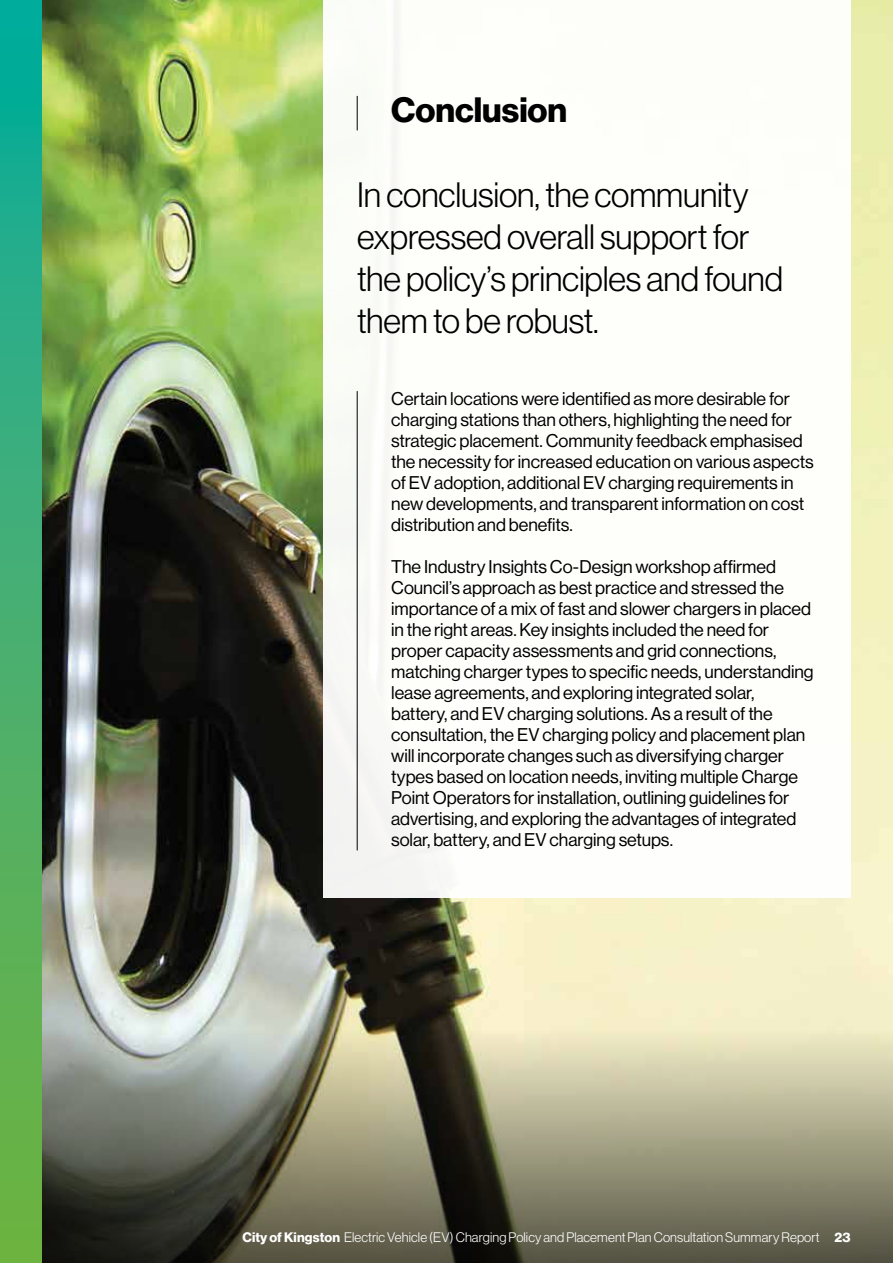
<style>
.page{position:relative;width:893px;height:1263px;background:#fff}
.page>*{position:absolute;margin:0;border:0;box-sizing:border-box;transform-origin:0 0}
.t1{font:34.5px/42px "N Haas Grotesk DS Pro 45 Lt";letter-spacing:-.005em;color:#000}
.t2{font:34.5px "N Haas Grotesk DS Pro 75 Bd";color:#000}
.t3{font:18px/21px "N Haas Grotesk DS Pro 55 Rg";color:#000}
.t4{font:13.5px "N Haas Grotesk DS Pro 45 Lt";letter-spacing:.01em;color:#fff}
.s1{font-family:"N Haas Grotesk DS Pro 75 Bd"}
</style>
<div class="page">
<svg style="left:0;top:0;width:43px;height:1263px;background:#41ad6e"></svg>
<img style="left:43px;top:0;width:850px;height:1029px">
<svg style="left:43px;top:1029px;width:850px;height:234px;background:#83826d"></svg>
<div style="left:323px;top:0;width:527px;height:897px;background:#fff"></div>
<hr style="left:357px;top:96px;width:1px;height:34px;background:#000">
<hr style="left:357px;top:391px;width:1px;height:459px;background:#000">
<h1 class="t2" style="left:391px;top:90px;width:178px">Conclusion</h1>
<h1 class="t1" style="left:357px;top:174px;width:427px">In conclusion, the community expressed overall support for the policy’s principles and found them to be robust.</h1>
<p class="t3" style="left:391px;top:388px;width:424px">Certain locations were identified as more desirable for charging stations than others, highlighting the need for strategic placement. Community feedback emphasised the necessity for increased education on various aspects of EV adoption, additional EV charging requirements in new developments, and transparent information on cost distribution and benefits.</p>
<p class="t3" style="left:391px;top:557px;width:424px">The Industry Insights Co-Design workshop affirmed Council’s approach as best practice and stressed the importance of a mix of fast and slower chargers in placed in the right areas. Key insights included the need for proper capacity assessments and grid connections, matching charger types to specific needs, understanding lease agreements, and exploring integrated solar, battery, and EV charging solutions. As a result of the consultation, the EV charging policy and placement plan will incorporate changes such as diversifying charger types based on location needs, inviting multiple Charge Point Operators for installation, outlining guidelines for advertising, and exploring the advantages of integrated solar, battery, and EV charging setups.</p>
<p class="t4" style="left:242px;top:1229px;width:610px"><span class="s1">City of Kingston</span> Electric Vehicle (EV) Charging Policy and Placement Plan Consultation Summary Report <span class="s1">23</span></p>
</div>
